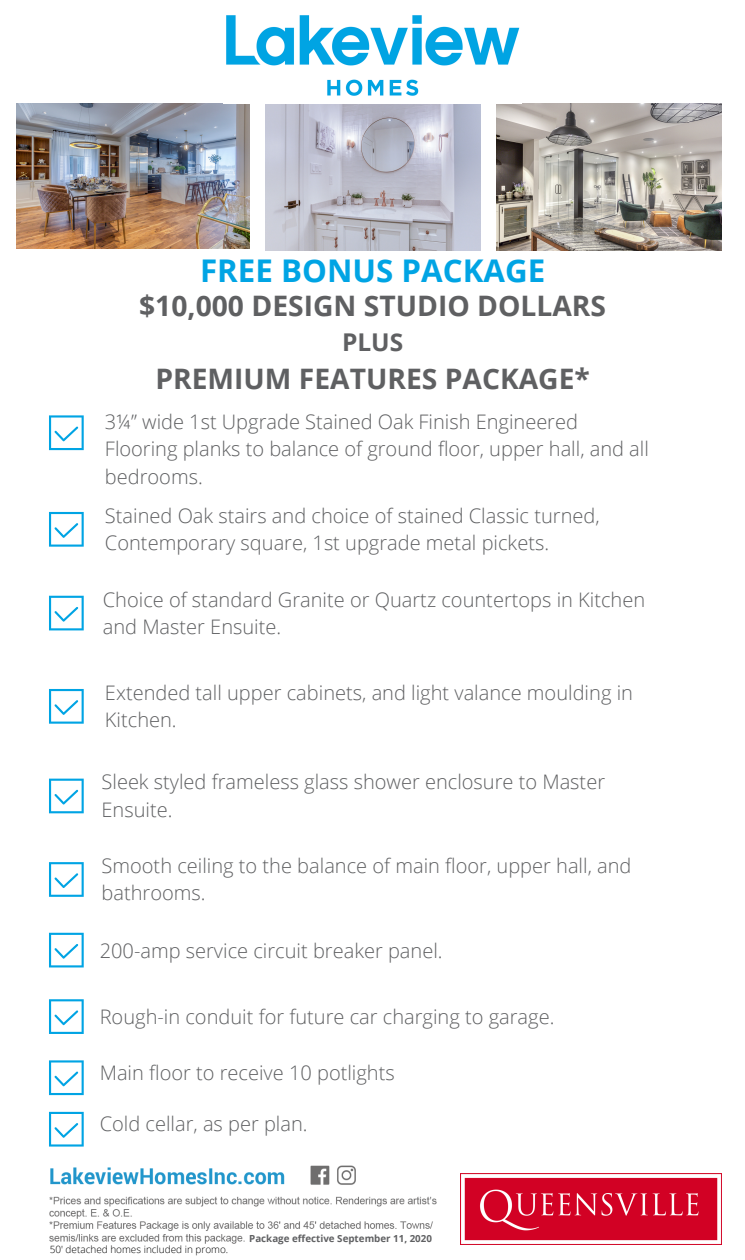
<style>
.page{position:relative;width:745px;height:1260px;background:#fff}
.page>*{position:absolute;margin:0;border:0;box-sizing:border-box;transform-origin:0 0}
.t1{font:700 31.25px "Open Sans";color:#00a4e4}
.t2{font:700 28.25px "Open Sans";color:#5f6062}
.t3{font:700 24.5px "Open Sans";color:#5f6062}
.t4{font:300 20px/27.2px "Open Sans";color:#5f6062}
.t5{font:300 10px "Open Sans";color:#000}
.t6{font:700 9.75px "Open Sans";color:#5f6062}
</style>
<div class="page">
<img style="left:460px;top:1174px;width:260px;height:70px">
<img style="left:49px;top:1165px;width:388px;height:79px">
<svg style="left:49px;top:415px;width:35px;height:35px"></svg>
<svg style="left:49px;top:512px;width:35px;height:35px"></svg>
<svg style="left:49px;top:596px;width:35px;height:34px"></svg>
<svg style="left:49px;top:689px;width:35px;height:35px"></svg>
<svg style="left:49px;top:779px;width:35px;height:34px"></svg>
<svg style="left:49px;top:862px;width:35px;height:35px"></svg>
<svg style="left:49px;top:933px;width:35px;height:34px"></svg>
<svg style="left:49px;top:999px;width:35px;height:35px"></svg>
<svg style="left:49px;top:1112px;width:35px;height:35px"></svg>
<svg style="left:49px;top:1060px;width:35px;height:35px"></svg>
<img style="left:16px;top:103px;width:233px;height:146px">
<img style="left:496px;top:103px;width:225px;height:148px">
<img style="left:265px;top:104px;width:215px;height:147px">
<img style="left:223px;top:15px;width:298px;height:89px">
<p class="t1" style="left:200px;top:248px;width:346px">FREE BONUS PACKAGE</p>
<p class="t2" style="left:139px;top:285px;width:468px">$10,000 DESIGN STUDIO DOLLARS</p>
<p class="t3" style="left:342px;top:325px;width:63px">PLUS</p>
<p class="t2" style="left:155px;top:359px;width:436px">PREMIUM FEATURES PACKAGE*</p>
<p class="t4" style="left:105px;top:407px;width:474px">3¼’’ wide 1st Upgrade Stained Oak Finish Engineered</p>
<p class="t4" style="left:105px;top:435px;width:545px;line-height:27.6px">Flooring planks to balance of ground floor, upper hall, and all bedrooms.</p>
<p class="t4" style="left:105px;top:501px;width:496px">Stained Oak stairs and choice of stained Classic turned,<br>Contemporary square, 1st upgrade metal pickets.</p>
<p class="t4" style="left:103px;top:585px;width:543px">Choice of standard Granite or Quartz countertops in Kitchen</p>
<p class="t4" style="left:103px;top:612px;width:180px">and Master Ensuite.</p>
<p class="t4" style="left:105px;top:678px;width:529px">Extended tall upper cabinets, and light valance moulding in<br>Kitchen.</p>
<p class="t4" style="left:101px;top:768px;width:505px">Sleek styled frameless glass shower enclosure to Master</p>
<p class="t4" style="left:101px;top:795px;width:72px">Ensuite.</p>
<p class="t4" style="left:101px;top:852px;width:531px">Smooth ceiling to the balance of main floor, upper hall, and bathrooms.</p>
<p class="t4" style="left:100px;top:936px;width:344px">200-amp service circuit breaker panel.</p>
<p class="t4" style="left:100px;top:1003px;width:456px">Rough-in conduit for future car charging to garage.</p>
<p class="t4" style="left:100px;top:1059px;width:296px">Main floor to receive 10 potlights</p>
<p class="t4" style="left:100px;top:1110px;width:209px">Cold cellar, as per plan.</p>
<p class="t5" style="left:50px;top:1242px;width:180px">50' detached homes included in promo.</p>
<p class="t6" style="left:249px;top:1231px;width:184px">Package effective September 11, 2020</p>
</div>
